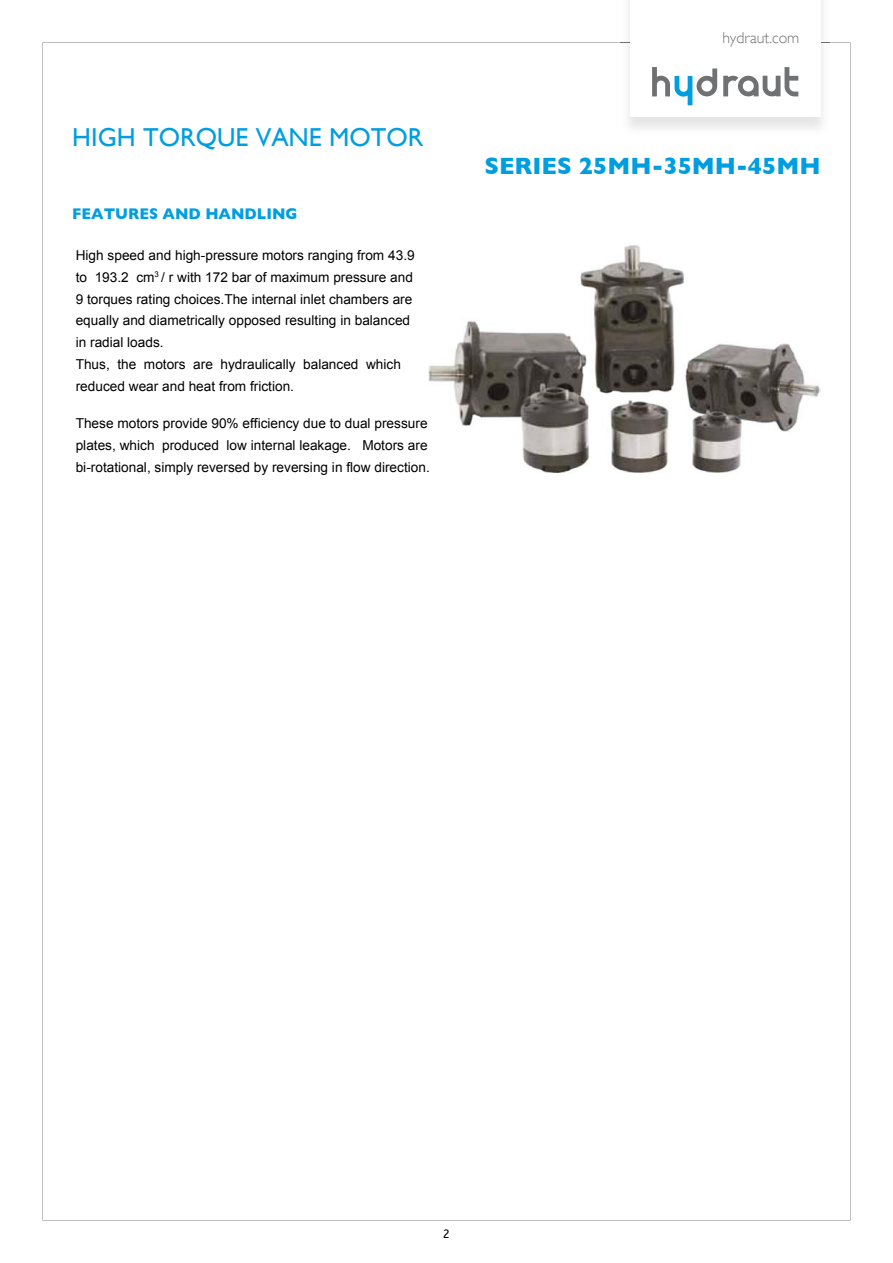
<style>
.page{position:relative;width:893px;height:1263px;background:#fff}
.page>*{position:absolute;margin:0;border:0;box-sizing:border-box;transform-origin:0 0}
.t1{font:25.95px "Gill Sans";color:#009ee0}
.t2{font:700 24px "Gill Sans";color:#009ee0}
.t3{font:700 15.75px "Gill Sans";color:#009ee0;scale:.95 1}
.t4{font:300 15.75px "Gill Sans";color:#707172}
.t5{font:13.65px/21.8px "Arial";color:#000}
.t6{font:12px "A Bee Zee";color:#000}
</style>
<div class="page">
<svg style="left:428px;top:245px;width:393px;height:228px"></svg>
<svg style="left:652px;top:67px;width:65px;height:38px"></svg>
<svg style="left:723px;top:67px;width:75px;height:29px"></svg>
<h1 class="t1" style="left:72px;top:121px;width:353px">HIGH TORQUE VANE MOTOR</h1>
<p class="t3" style="left:72px;top:205px;width:239px">FEATURES AND HANDLING</p>
<p class="t5" style="left:76px;top:244px;width:340px">High speed and high-pressure motors ranging from 43.9 to 193.2 cm<sup>3</sup> / r with 172 bar of maximum pressure and 9 torques rating choices.The internal inlet chambers are equally and diametrically opposed resulting in balanced in radial loads.<br>Thus, the motors are hydraulically balanced which reduced wear and heat from friction.</p>
<p class="t5" style="left:76px;top:412px;width:356px">These motors provide 90% efficiency due to dual pressure plates, which produced low internal leakage. Motors are bi-rotational, simply reversed by reversing in flow direction.</p>
<p class="t4" style="left:722px;top:29px;width:78px">hydraut.com</p>
<h2 class="t2" style="left:484px;top:152px;width:338px">SERIES 25MH-35MH-45MH</h2>
<p class="t6" style="left:443px;top:1226px;width:9px">2</p>
</div>
